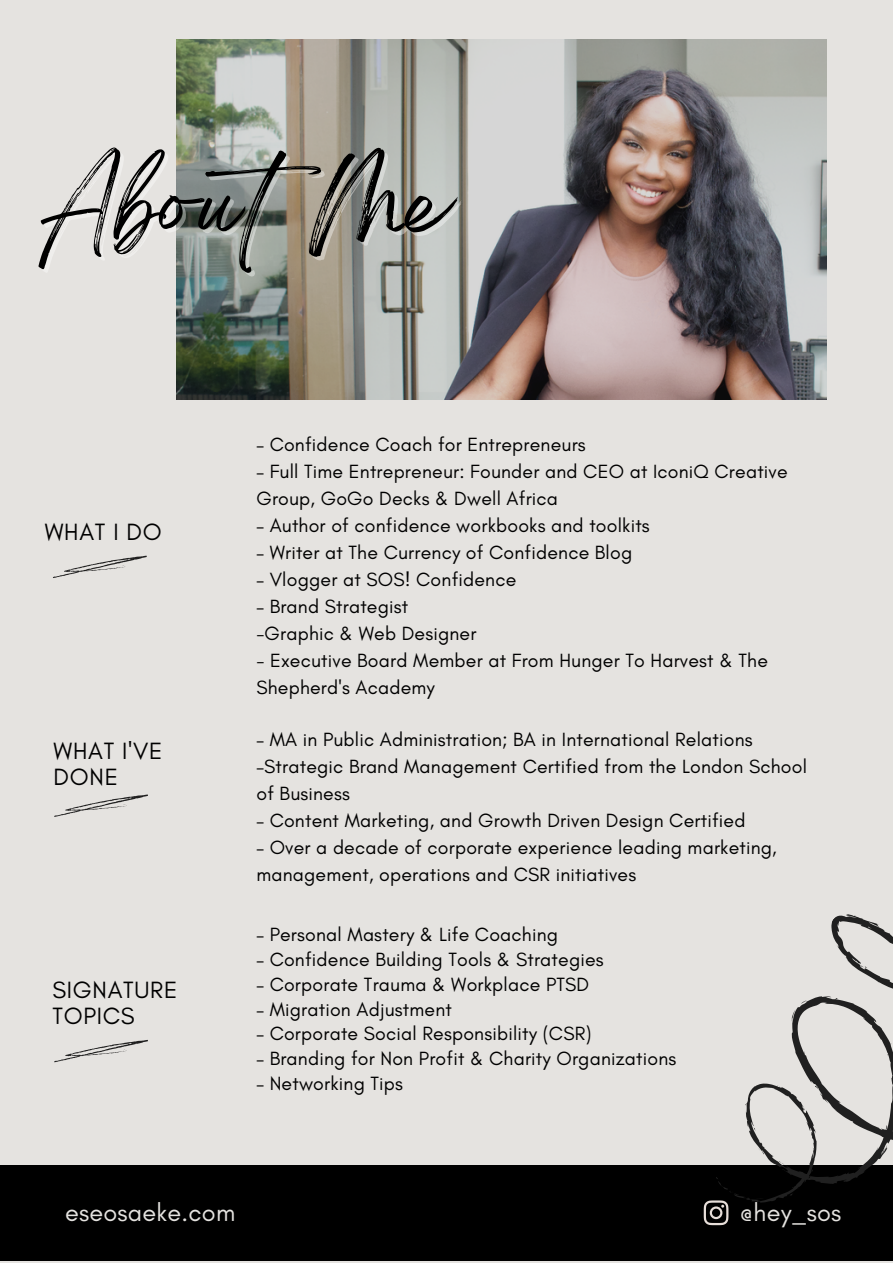
<style>
.page{position:relative;width:893px;height:1264px;background:#fff}
.page>*{position:absolute;margin:0;border:0;box-sizing:border-box;transform-origin:0 0}
.t1{font:82.5px "Breathing";letter-spacing:.025em;color:#000}
.t2{font:25.2px "Glacial Indifference";letter-spacing:.01em;color:#e5e3e0}
.t3{font:24px/25.8px "Glacial Indifference";letter-spacing:.03em;color:#000}
.t4{font:19.5px/27px "Glacial Indifference";letter-spacing:.01em;color:#000}
</style>
<div class="page">
<div style="left:0;top:0;width:892px;height:1262px;background:#e5e3e0"></div>
<div style="left:0;top:1164px;width:892px;height:96px;background:#000"></div>
<img style="left:176px;top:39px;width:650px;height:360px">
<svg style="left:53px;top:555px;width:94px;height:23px"></svg>
<svg style="left:54px;top:794px;width:94px;height:23px"></svg>
<svg style="left:54px;top:1039px;width:94px;height:23px"></svg>
<svg style="left:668px;top:914px;width:224px;height:347px"></svg>
<h1 class="t1" style="left:41px;top:178px;width:410px">AboutMe</h1>
<p class="t3" style="left:45px;top:518px;width:118px">WHAT I DO</p>
<p class="t3" style="left:54px;top:738px;width:110px">WHAT I'VE<br>DONE</p>
<p class="t3" style="left:52px;top:976px;width:126px">SIGNATURE<br>TOPICS</p>
<p class="t4" style="left:256px;top:430px;width:331px">– Confidence Coach for Entrepreneurs</p>
<p class="t4" style="left:256px;top:457px;width:532px">– Full Time Entrepreneur: Founder and CEO at IconiQ Creative<br>Group, GoGo Decks &amp; Dwell Africa</p>
<p class="t4" style="left:256px;top:511px;width:395px">– Author of confidence workbooks and toolkits</p>
<p class="t4" style="left:256px;top:538px;width:377px">– Writer at The Currency of Confidence Blog</p>
<p class="t4" style="left:256px;top:565px;width:261px">– Vlogger at SOS! Confidence</p>
<p class="t4" style="left:256px;top:592px;width:221px">– Brand Strategist -Graphic &amp; Web Designer</p>
<p class="t4" style="left:256px;top:646px;width:513px">- Executive Board Member at From Hunger To Harvest &amp; The<br>Shepherd's Academy</p>
<p class="t4" style="left:256px;top:725px;width:552px">– MA in Public Administration; BA in International Relations –Strategic Brand Management Certified from the London School of Business</p>
<p class="t4" style="left:256px;top:806px;width:490px">– Content Marketing, and Growth Driven Design Certified</p>
<p class="t4" style="left:256px;top:833px;width:522px">– Over a decade of corporate experience leading marketing, management, operations and CSR initiatives</p>
<p class="t4" style="left:256px;top:920px;width:303px">– Personal Mastery &amp; Life Coaching</p>
<p class="t4" style="left:256px;top:945px;width:349px">– Confidence Building Tools &amp; Strategies</p>
<p class="t4" style="left:256px;top:970px;width:334px">– Corporate Trauma &amp; Workplace PTSD</p>
<p class="t4" style="left:256px;top:995px;width:197px">– Migration Adjustment</p>
<p class="t4" style="left:256px;top:1019px;width:336px">– Corporate Social Responsibility (CSR)</p>
<p class="t4" style="left:256px;top:1044px;width:421px">– Branding for Non Profit &amp; Charity Organizations</p>
<p class="t4" style="left:256px;top:1069px;width:148px">– Networking Tips</p>
<p class="t2" style="left:65px;top:1197px;width:172px">eseosaeke.com</p>
<p class="t2" style="left:739px;top:1197px;width:103px">@hey_sos</p>
</div>
